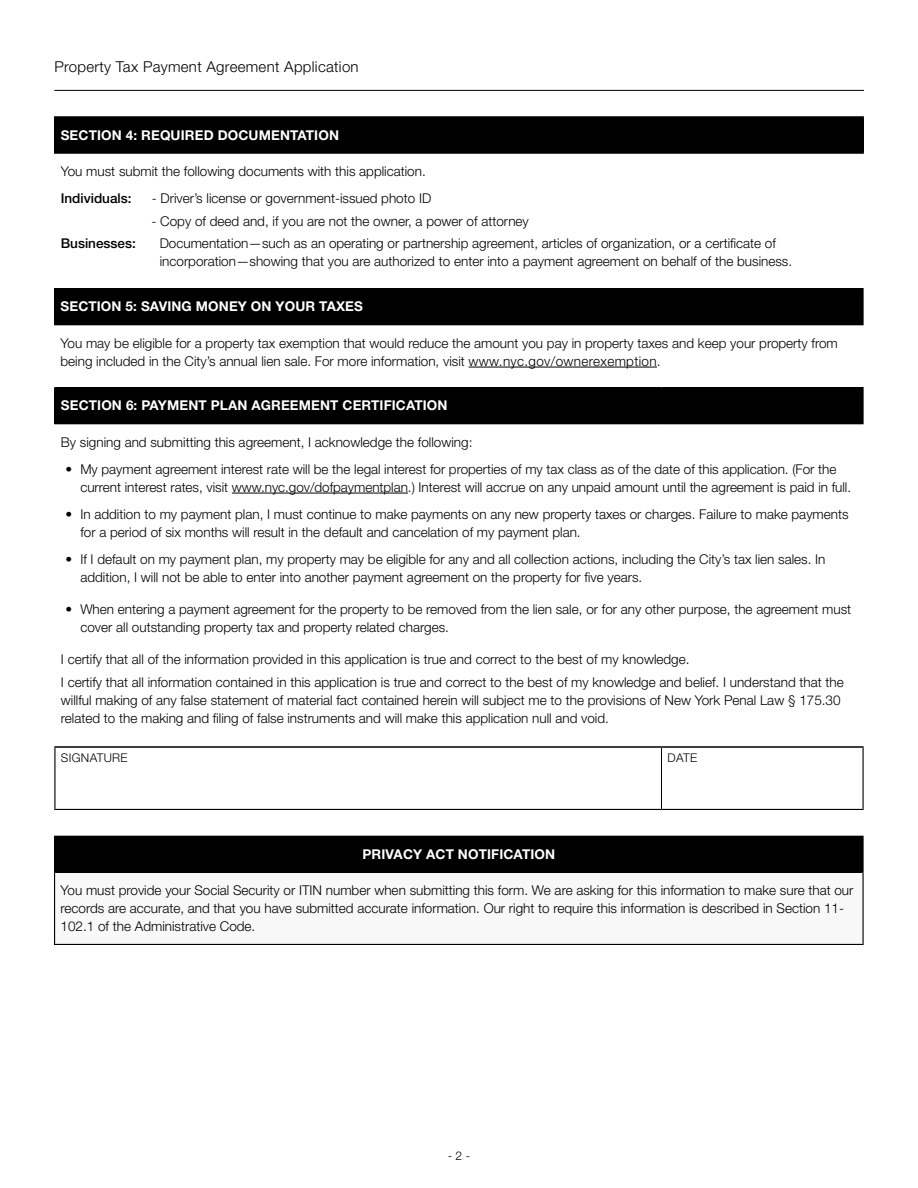
<style>
.page{position:relative;width:918px;height:1188px;background:#fff}
.page>*{position:absolute;margin:0;border:0;box-sizing:border-box;transform-origin:0 0}
.t1{font:300 15px "Helvetica Neue LT Std";letter-spacing:.02em;color:#000}
.t2{font:300 13.5px/18px "Helvetica Neue LT Std";color:#000}
.t3{font:700 13.5px "Helvetica Neue LT Std";letter-spacing:.01em;color:#fff}
.t4{font:500 13.5px "Helvetica Neue LT Std";color:#000}
.t5{font:300 12px "Helvetica Neue LT Std";letter-spacing:.025em;color:#000}
</style>
<div class="page">
<div style="left:55px;top:388px;width:808px;height:36px;background:#000"></div>
<hr style="left:54px;top:423px;width:608px;height:1px;background:#000">
<hr style="left:662px;top:423px;width:202px;height:1px;background:#000">
<hr style="left:54px;top:746px;width:608px;height:2px;background:#000">
<hr style="left:662px;top:746px;width:202px;height:2px;background:#000">
<hr style="left:54px;top:387px;width:608px;height:1px;background:#000">
<hr style="left:54px;top:388px;width:1px;height:35px;background:#000">
<hr style="left:662px;top:387px;width:202px;height:1px;background:#000">
<hr style="left:862px;top:388px;width:2px;height:35px;background:#000">
<hr style="left:54px;top:748px;width:1px;height:61px;background:#000">
<hr style="left:862px;top:748px;width:2px;height:61px;background:#000">
<hr style="left:54px;top:809px;width:608px;height:1px;background:#000">
<hr style="left:662px;top:809px;width:202px;height:1px;background:#000">
<hr style="left:661px;top:748px;width:1px;height:61px;background:#000">
<hr style="left:232px;top:493px;width:176px;height:1px;background:#000">
<div style="left:55px;top:836px;width:808px;height:36px;background:#000"></div>
<div style="left:55px;top:872px;width:808px;height:72px;background:#f8f8f9"></div>
<hr style="left:55px;top:872px;width:807px;height:1px;background:#000">
<hr style="left:54px;top:836px;width:810px;height:1px;background:#000">
<hr style="left:54px;top:837px;width:1px;height:35px;background:#000">
<hr style="left:862px;top:837px;width:2px;height:35px;background:#000">
<hr style="left:54px;top:872px;width:1px;height:72px;background:#000">
<hr style="left:862px;top:872px;width:2px;height:72px;background:#000">
<hr style="left:54px;top:944px;width:810px;height:1px;background:#000">
<div style="left:55px;top:117px;width:808px;height:36px;background:#000"></div>
<hr style="left:54px;top:116px;width:810px;height:2px;background:#000">
<hr style="left:54px;top:118px;width:2px;height:34px;background:#000">
<hr style="left:862px;top:118px;width:2px;height:34px;background:#000">
<hr style="left:54px;top:152px;width:810px;height:2px;background:#000">
<div style="left:55px;top:289px;width:808px;height:36px;background:#000"></div>
<hr style="left:54px;top:324px;width:810px;height:1px;background:#000">
<hr style="left:54px;top:288px;width:810px;height:1px;background:#000">
<hr style="left:54px;top:289px;width:1px;height:35px;background:#000">
<hr style="left:862px;top:289px;width:2px;height:35px;background:#000">
<hr style="left:469px;top:367px;width:188px;height:1px;background:#000">
<hr style="left:54px;top:90px;width:810px;height:1px;background:#000">
<p class="t1" style="left:54px;top:58px;width:306px">Property Tax Payment Agreement Application</p>
<p class="t3" style="left:61px;top:127px;width:280px">SECTION 4: REQUIRED DOCUMENTATION</p>
<p class="t2" style="left:61px;top:162px;width:367px">You must submit the following documents with this application.</p>
<p class="t4" style="left:61px;top:190px;width:72px">Individuals:</p>
<p class="t2" style="left:152px;top:189px;width:281px">- Driver’s license or government-issued photo ID</p>
<p class="t2" style="left:151px;top:212px;width:379px">- Copy of deed and, if you are not the owner, a power of attorney</p>
<p class="t4" style="left:61px;top:235px;width:77px">Businesses:</p>
<p class="t2" style="left:160px;top:234px;width:634px">Documentation—such as an operating or partnership agreement, articles of organization, or a certificate of incorporation—showing that you are authorized to enter into a payment agreement on behalf of the business.</p>
<p class="t3" style="left:61px;top:298px;width:304px">SECTION 5: SAVING MONEY ON YOUR TAXES</p>
<p class="t2" style="left:61px;top:334px;width:779px">You may be eligible for a property tax exemption that would reduce the amount you pay in property taxes and keep your property from being included in the City’s annual lien sale. For more information, visit www.nyc.gov/ownerexemption.</p>
<p class="t3" style="left:61px;top:397px;width:388px">SECTION 6: PAYMENT PLAN AGREEMENT CERTIFICATION</p>
<p class="t2" style="left:61px;top:433px;width:413px">By signing and submitting this agreement, I acknowledge the following:</p>
<p class="t2" style="left:80px;top:460px;width:772px;text-indent:-15px">• My payment agreement interest rate will be the legal interest for properties of my tax class as of the date of this application. (For the current interest rates, visit www.nyc.gov/dofpaymentplan.) Interest will accrue on any unpaid amount until the agreement is paid in full.</p>
<p class="t2" style="left:80px;top:505px;width:770px;text-indent:-15px">• In addition to my payment plan, I must continue to make payments on any new property taxes or charges. Failure to make payments for a period of six months will result in the default and cancelation of my payment plan.</p>
<p class="t2" style="left:80px;top:550px;width:747px;text-indent:-15px">• If I default on my payment plan, my property may be eligible for any and all collection actions, including the City’s tax lien sales. In addition, I will not be able to enter into another payment agreement on the property for five years.</p>
<p class="t2" style="left:80px;top:600px;width:772px;text-indent:-15px">• When entering a payment agreement for the property to be removed from the lien sale, or for any other purpose, the agreement must cover all outstanding property tax and property related charges.</p>
<p class="t2" style="left:61px;top:648px;width:784px;line-height:22.5px">I certify that all of the information provided in this application is true and correct to the best of my knowledge.<br>I certify that all information contained in this application is true and correct to the best of my knowledge and belief. I understand that the</p>
<p class="t2" style="left:61px;top:691px;width:781px">willful making of any false statement of material fact contained herein will subject me to the provisions of New York Penal Law § 175.30 related to the making and filing of false instruments and will make this application null and void.</p>
<p class="t5" style="left:61px;top:750px;width:68px">SIGNATURE</p>
<p class="t5" style="left:667px;top:750px;width:31px">DATE</p>
<p class="t3" style="left:362px;top:846px;width:194px">PRIVACY ACT NOTIFICATION</p>
<p class="t2" style="left:61px;top:881px;width:794px">You must provide your Social Security or ITIN number when submitting this form. We are asking for this information to make sure that our records are accurate, and that you have submitted accurate information. Our right to require this information is described in Section 11-<br>102.1 of the Administrative Code.</p>
<p class="t5" style="left:448px;top:1149px;width:24px">- 2 -</p>
</div>
